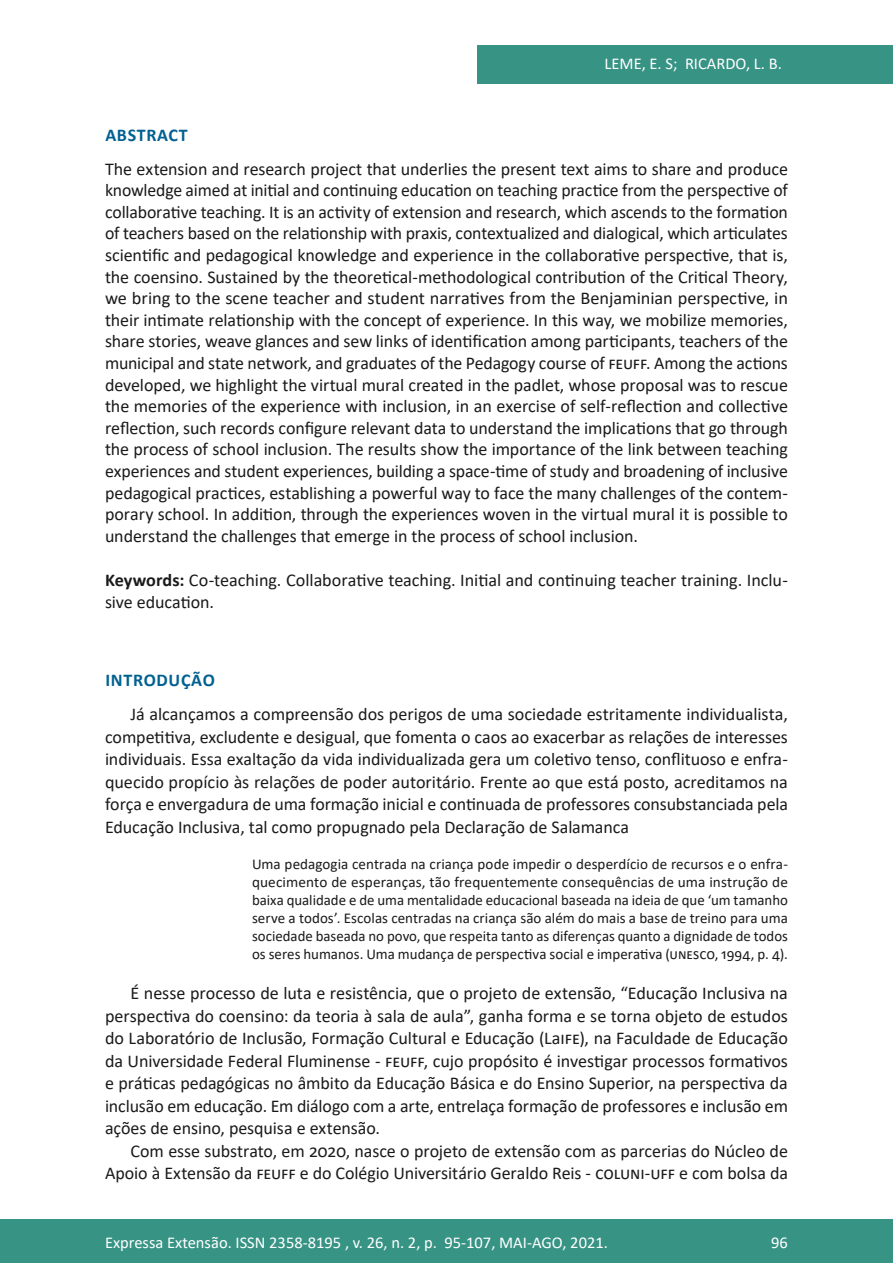
<style>
.page{position:relative;width:893px;height:1263px;background:#fff}
.page>*{position:absolute;margin:0;border:0;box-sizing:border-box;transform-origin:0 0}
.Principal_-_Resumo{font:18px/21.6px "Calibri";letter-spacing:-.005em;color:#1a1a1a;text-align:justify}
.Principal_-_Texto{font:18px/22.5px "Calibri";letter-spacing:-.005em;color:#1a1a1a;text-align:justify}
.Principal_-_Intertít{font:700 18px "Calibri";letter-spacing:.04em;color:#006191}
.t1{font:16.5px "Calibri";color:#fff}
.Principal_-_Citação{font:15px/18px "Calibri";color:#1a1a1a;text-align:justify}
.s1{font-weight:700}
</style>
<div class="page">
<div style="left:477px;top:45px;width:416px;height:39px;background:#379384"></div>
<div style="left:0;top:1219px;width:893px;height:44px;background:#379384"></div>
<p class="t1" style="left:605px;top:52px;width:179px">LEME, E. S; RICARDO, L. B.</p>
<p class="Principal_-_Intertít" style="left:105px;top:122px;width:84px">ABSTRACT</p>
<p class="Principal_-_Resumo" style="left:105px;top:157px;width:684px">The extension and research project that underlies the present text aims to share and produce knowledge aimed at initial and continuing education on teaching practice from the perspective of collaborative teaching. It is an activity of extension and research, which ascends to the formation of teachers based on the relationship with praxis, contextualized and dialogical, which articulates scientific and pedagogical knowledge and experience in the collaborative perspective, that is, the coensino. Sustained by the theoretical-methodological contribution of the Critical Theory, we bring to the scene teacher and student narratives from the Benjaminian perspective, in their intimate relationship with the concept of experience. In this way, we mobilize memories, share stories, weave glances and sew links of identification among participants, teachers of the municipal and state network, and graduates of the Pedagogy course of FEUFF. Among the actions developed, we highlight the virtual mural created in the padlet, whose proposal was to rescue the memories of the experience with inclusion, in an exercise of self-reflection and collective reflection, such records configure relevant data to understand the implications that go through the process of school inclusion. The results show the importance of the link between teaching experiences and student experiences, building a space-time of study and broadening of inclusive pedagogical practices, establishing a powerful way to face the many challenges of the contem&shy;porary school. In addition, through the experiences woven in the virtual mural it is possible to understand the challenges that emerge in the process of school inclusion.</p>
<p class="Principal_-_Resumo" style="left:105px;top:569px;width:684px"><span class="s1">Keywords:</span> Co-teaching. Collaborative teaching. Initial and continuing teacher training. Inclu&shy;sive education.</p>
<p class="Principal_-_Intertít" style="left:105px;top:667px;width:111px">INTRODUÇÃO</p>
<p class="Principal_-_Texto" style="left:105px;top:702px;width:684px;text-indent:26px">Já alcançamos a compreensão dos perigos de uma sociedade estritamente individualista, competitiva, excludente e desigual, que fomenta o caos ao exacerbar as relações de interesses individuais. Essa exaltação da vida individualizada gera um coletivo tenso, conflituoso e enfra&shy;quecido propício às relações de poder autoritá rio. Frente ao que está posto, acreditamos na força e envergadura de uma formação inicial e continuada de professores consubstanciada pela Educação Inclusiva, tal como propugnado pela Declaração de Salamanca</p>
<p class="Principal_-_Citação" style="left:252px;top:854px;width:537px">Uma pedagogia centrada na criança pode impedir o desperdício de recursos e o enfra&shy;quecimento de esperanças, tão frequentemente consequências de uma instrução de baixa qualidade e de uma mentalidade educacional baseada na ideia de que ‘um tamanho serve a todos’. Escolas centradas na criança são além do mais a base de treino para uma sociedade baseada no povo, que respeita tanto as diferenças quanto a dignidade de todos os seres humanos. Uma mudança de perspectiva social e imperativa (UNESCO, 1994, p. 4).</p>
<p class="Principal_-_Texto" style="left:105px;top:981px;width:684px;text-indent:26px">É nesse processo de luta e resistência, que o projeto de extensão, “Educação Inclusiva na perspectiva do coensino: da teoria à sala de aula”, ganha forma e se torna objeto de estudos do Laboratório de Inclusão, Formação Cultural e Educação (LaIFE), na Faculdade de Educação da Universidade Federal Fluminense - FEUFF, cujo propósito é investigar processos formativos e práticas pedagógicas no âmbito da Educação Básica e do Ensino Superior, na perspectiva da inclusão em educação. Em diálogo com a arte, entrelaça formação de professores e inclusão em ações de ensino, pesquisa e extensão.</p>
<p class="Principal_-_Texto" style="left:105px;top:1139px;width:684px;text-align:right">Com esse substrato, em 2020, nasce o projeto de extensão com as parcerias do Núcleo de<br>Apoio à Extensão da FEUFF e do Colégio Universitário Geraldo Reis - COLUNI-UFF e com bolsa da</p>
<p class="t1" style="left:105px;top:1230px;width:504px">Expressa Extensão. ISSN 2358-8195 , v. 26, n. 2, p. 95-107, MAI-AGO, 2021.</p>
<p class="t1" style="left:771px;top:1230px;width:18px">96</p>
</div>
